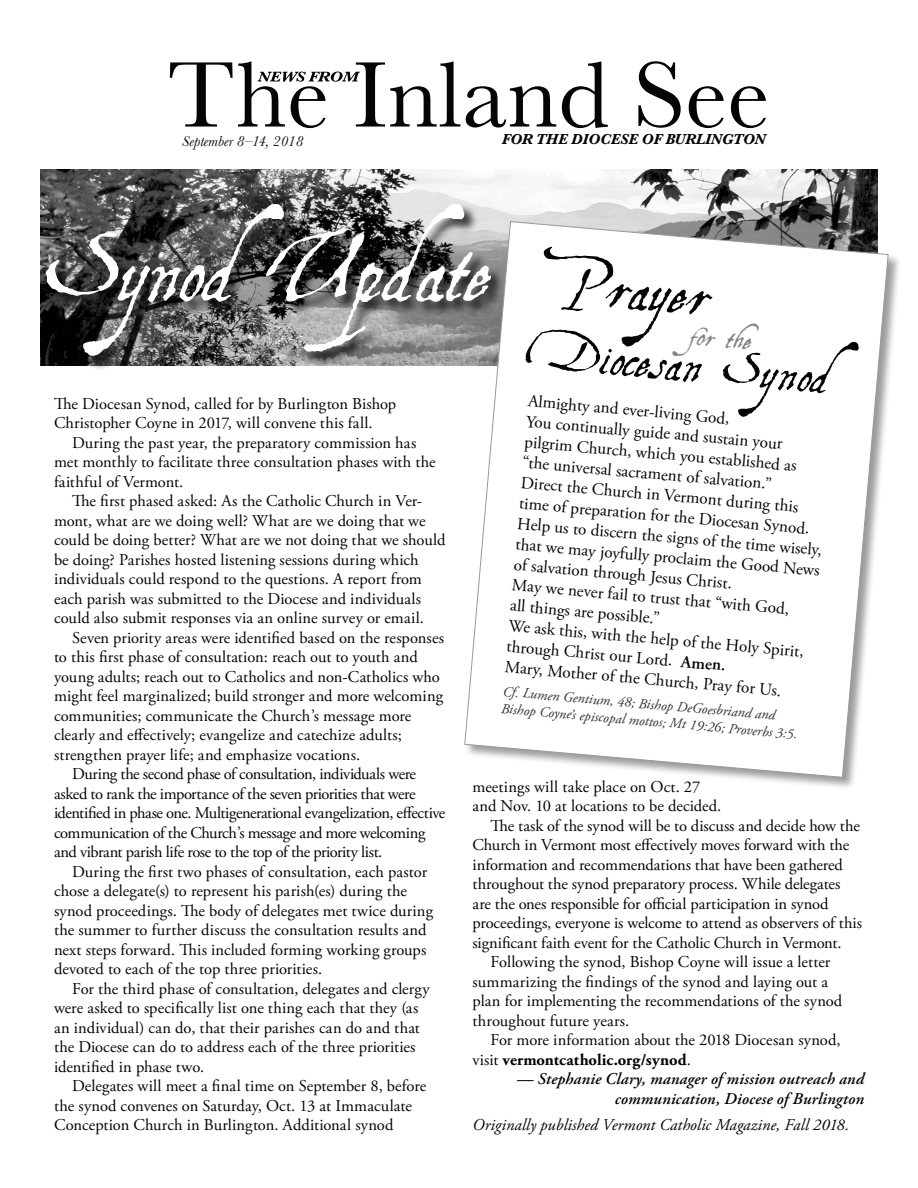
<style>
.page{position:relative;width:918px;height:1188px;background:#fff}
.page>*{position:absolute;margin:0;border:0;box-sizing:border-box;transform-origin:0 0}
.t1{font:90px "Aquiline Two";letter-spacing:-.03em;color:#fff}
.t2{font:61.35px "Aquiline Two";color:#040503}
.t3{font:49.95px "Aquiline Two";color:#040503}
.t4{font:28.5px "Aquiline Two";color:#808285}
.t5{font:17.1px/20.5px "Adobe Garamond Pro";color:#040503}
.t6{font:600 17.1px "Adobe Garamond Pro";color:#040503}
.t7{font:16.5px/19.5px "Adobe Garamond Pro";color:#040503}
.t8{font:16.5px "Adobe Garamond Pro";letter-spacing:-.025em;color:#040503}
.t9{font:italic 600 16.5px/19.5px "Adobe Garamond Pro";letter-spacing:.01em;color:#040503;text-align:right}
.t10{font:italic 16.5px "Adobe Garamond Pro";letter-spacing:.005em;color:#040503}
.t11{font:700 16.5px "Adobe Garamond Pro";letter-spacing:.005em;color:#040503}
.t12{font:italic 700 15px "Baskerville";letter-spacing:-.01em;color:#040503}
.t13{font:italic 15px "Baskerville";color:#040503}
.t14{font:italic 14.25px/17.1px "Adobe Garamond Pro";color:#313232}
.s1{font-size:99px}
.s2{font-weight:400}
</style>
<div class="page">
<svg style="left:170px;top:61px;width:596px;height:67px"></svg>
<img style="left:40px;top:170px;width:838px;height:195px">
<div style="left:464px;top:221px;width:438px;height:570px;background:#040503;opacity:.4"></div>
<svg style="left:464px;top:221px;width:425px;height:557px"></svg>
<div style="left:45px;top:203px;width:461px;height:168px;background:#040503;opacity:.75"></div>
<p class="t13" style="left:182px;top:131px;width:122px">September 8–14, 2018</p>
<p class="t12" style="left:502px;top:128px;width:266px">FOR THE DIOCESE OF BURLINGTON</p>
<h1 class="t1" style="left:45px;top:217px;width:449px"><span class="s1">S</span>ynodUpdate</h1>
<h2 class="t2" style="left:544px;top:244px;width:170px;rotate:5deg">Prayer</h2>
<h3 class="t4" style="left:692px;top:318px;width:63px;rotate:5deg">for the</h3>
<h3 class="t3" style="left:533px;top:321px;width:300px;rotate:5deg">Diocesan Synod</h3>
<p class="t5" style="left:529px;top:391px;width:307px;rotate:5deg">Almighty and ever-living God,<br>You continually guide and sustain your pilgrim Church, which you established as<br>“the universal sacrament of salvation.”<br>Direct the Church in Vermont during this time of preparation for the Diocesan Synod.<br>Help us to discern the signs of the time wisely, that we may joyfully proclaim the Good News of salvation through Jesus Christ.<br>May we never fail to trust that “with God,<br>all things are possible.”<br>We ask this, with the help of the Holy Spirit, through Christ our Lord.<br>Mary, Mother of the Church, Pray for Us.</p>
<p class="t7" style="left:54px;top:394px;width:344px">The Diocesan Synod, called for by Burlington Bishop<br>Christopher Coyne in 2017, will convene this fall.</p>
<p class="t7" style="left:54px;top:433px;width:383px;text-indent:18px">During the past year, the preparatory commission has met monthly to facilitate three consultation phases with the faithful of Vermont.</p>
<p class="t7" style="left:54px;top:492px;width:393px;text-indent:18px">The first phased asked: As the Catholic Church in Ver&shy;mont, what are we doing well? What are we doing that we could be doing better? What are we not doing that we should be doing? Parishes hosted listening sessions during which individuals could respond to the questions. A report from each parish was submitted to the Diocese and individuals could also submit responses via an online survey or email.</p>
<p class="t7" style="left:72px;top:628px;width:374px">Seven priority areas were identified based on the responses</p>
<p class="t7" style="left:54px;top:648px;width:365px">to this first phase of consultation: reach out to youth and</p>
<p class="t7" style="left:54px;top:667px;width:387px">young adults; reach out to Catholics and non-Catholics who</p>
<p class="t7" style="left:54px;top:687px;width:391px">might feel marginalized; build stronger and more welcoming</p>
<p class="t7" style="left:54px;top:706px;width:359px">communities; communicate the Church’s message more</p>
<p class="t7" style="left:54px;top:726px;width:349px">clearly and effectively; evangelize and catechize adults;</p>
<p class="t7" style="left:54px;top:745px;width:308px">strengthen prayer life; and emphasize vocations.</p>
<p class="t8" style="left:72px;top:764px;width:346px">During the second phase of consultation, individuals were</p>
<p class="t8" style="left:54px;top:783px;width:363px">asked to rank the importance of the seven priorities that were</p>
<p class="t8" style="left:54px;top:803px;width:393px">identified in phase one. Multigenerational evangelization, effective</p>
<p class="t8" style="left:54px;top:822px;width:373px">communication of the Church’s message and more welcoming</p>
<p class="t8" style="left:54px;top:842px;width:330px">and vibrant parish life rose to the top of the priority list.</p>
<p class="t7" style="left:72px;top:862px;width:357px">During the first two phases of consultation, each pastor</p>
<p class="t7" style="left:54px;top:882px;width:355px">chose a delegate(s) to represent his parish(es) during the</p>
<p class="t7" style="left:54px;top:901px;width:381px">synod proceedings. The body of delegates met twice during</p>
<p class="t7" style="left:54px;top:921px;width:374px">the summer to further discuss the consultation results and</p>
<p class="t7" style="left:54px;top:940px;width:374px">next steps forward. This included forming working groups</p>
<p class="t7" style="left:54px;top:960px;width:270px">devoted to each of the top three priorities.</p>
<p class="t7" style="left:72px;top:979px;width:359px">For the third phase of consultation, delegates and clergy</p>
<p class="t7" style="left:54px;top:999px;width:366px">were asked to specifically list one thing each that they (as</p>
<p class="t7" style="left:54px;top:1018px;width:368px">an individual) can do, that their parishes can do and that</p>
<p class="t7" style="left:54px;top:1038px;width:363px">the Diocese can do to address each of the three priorities</p>
<p class="t7" style="left:54px;top:1057px;width:152px">identified in phase two.</p>
<p class="t7" style="left:72px;top:1077px;width:356px">Delegates will meet a final time on September 8, before</p>
<p class="t7" style="left:54px;top:1096px;width:360px">the synod convenes on Saturday, Oct. 13 at Immaculate</p>
<p class="t7" style="left:54px;top:1116px;width:341px">Conception Church in Burlington. Additional synod</p>
<p class="t6" style="left:682px;top:651px;width:46px;rotate:5deg">Amen.</p>
<p class="t14" style="left:503px;top:683px;width:299px;rotate:5deg">Cf. Lumen Gentium, 48; Bishop DeGoesbriand and<br>Bishop Coyne’s episcopal mottos; Mt 19:26; Proverbs 3:5.</p>
<p class="t7" style="left:473px;top:777px;width:229px">meetings will take place on Oct. 27</p>
<p class="t7" style="left:473px;top:797px;width:250px">and Nov. 10 at locations to be decided.</p>
<p class="t7" style="left:491px;top:816px;width:371px">The task of the synod will be to discuss and decide how the</p>
<p class="t7" style="left:473px;top:836px;width:378px">Church in Vermont most effectively moves forward with the</p>
<p class="t7" style="left:473px;top:855px;width:372px">information and recommendations that have been gathered</p>
<p class="t7" style="left:473px;top:875px;width:369px">throughout the synod preparatory process. While delegates</p>
<p class="t7" style="left:473px;top:894px;width:358px">are the ones responsible for official participation in synod</p>
<p class="t7" style="left:473px;top:914px;width:391px">proceedings, everyone is welcome to attend as observers of this</p>
<p class="t7" style="left:473px;top:933px;width:371px">significant faith event for the Catholic Church in Vermont.</p>
<p class="t7" style="left:491px;top:953px;width:341px">Following the synod, Bishop Coyne will issue a letter</p>
<p class="t7" style="left:473px;top:972px;width:357px">summarizing the findings of the synod and laying out a</p>
<p class="t7" style="left:473px;top:992px;width:371px">plan for implementing the recommendations of the synod</p>
<p class="t7" style="left:473px;top:1011px;width:158px">throughout future years.</p>
<p class="t7" style="left:491px;top:1031px;width:352px">For more information about the 2018 Diocesan synod,</p>
<p class="t11" style="left:473px;top:1050px;width:220px"><span class="s2">visit</span> vermontcatholic.org/synod<span class="s2">.</span></p>
<p class="t9" style="left:517px;top:1070px;width:349px">— Stephanie Clary, manager of mission outreach and communication, Diocese of Burlington</p>
<p class="t10" style="left:473px;top:1115px;width:378px">Originally published Vermont Catholic Magazine, Fall 2018.</p>
</div>
